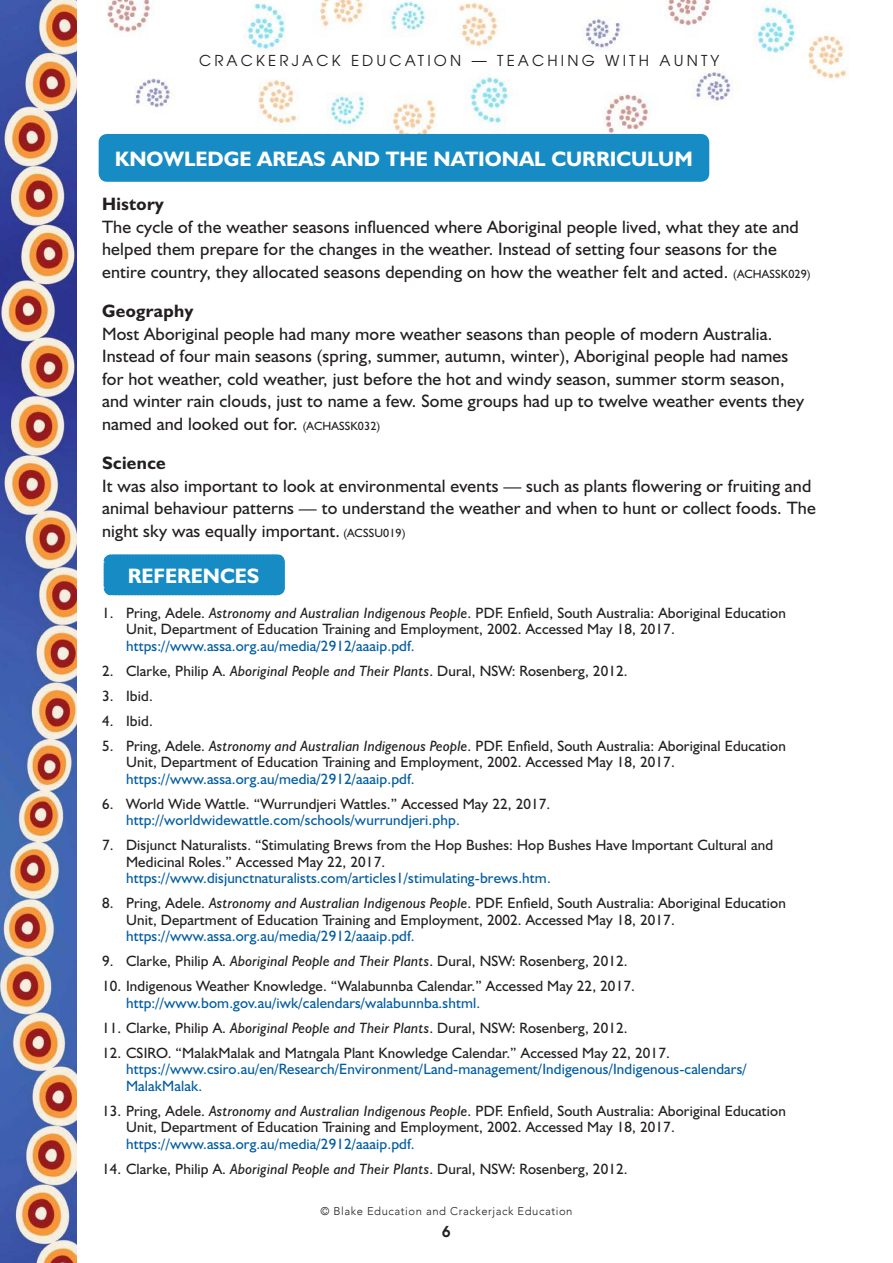
<style>
.page{position:relative;width:893px;height:1263px;background:#fff}
.page>*{position:absolute;margin:0;border:0;box-sizing:border-box;transform-origin:0 0}
.TN_VISUAL_Body{font:700 21px "Humanist 521 BT";color:#fff}
.TN_BODY_head_1{font:700 21px "Humanist 521 BT";color:#fff}
.TN_VISUAL_Body-2{font:18px/22.5px "Humanist 521 BT";letter-spacing:.01em;color:#231f20}
.TN_VISUAL_Body-3{font:700 18px "Humanist 521 BT";letter-spacing:.02em;color:#231f20}
.TN_BODY{font:15px/16.5px "Humanist 521 BT";letter-spacing:.01em;color:#231f20}
.TN_BODY-2{font:15px/16.5px "Humanist 521 BT";letter-spacing:.01em;color:#015ca1}
.t1{font:15px "Avant Garde";letter-spacing:.21em;color:#231f20}
.t2{font:600 15px "Avant Garde";color:#231f20}
.t3{font:300 11.25px "Avenir";letter-spacing:.05em;color:#231f20}
.s1{font-size:12px}
.s2{font-style:italic}
.s3{color:#015ca1}
.s4{color:#231f20}
</style>
<div class="page">
<img style="left:98px;top:0;width:751px;height:146px">
<img style="left:0;top:0;width:77px;height:1263px">
<div style="left:103px;top:554px;width:182px;height:42px;background:#178cc4"></div>
<div style="left:99px;top:134px;width:610px;height:48px;background:#178cc4;border-radius:9px"></div>
<p class="t1" style="left:199px;top:51px;width:522px">CRACKERJACK EDUCATION — TEACHING WITH AUNTY</p>
<p class="TN_VISUAL_Body" style="left:115px;top:146px;width:580px">KNOWLEDGE AREAS AND THE NATIONAL CURRICULUM</p>
<p class="TN_VISUAL_Body-3" style="left:102px;top:193px;width:63px">History</p>
<p class="TN_VISUAL_Body-2" style="left:102px;top:215px;width:710px">The cycle of the weather seasons influenced where Aboriginal people lived, what they ate and helped them prepare for the changes in the weather. Instead of setting four seasons for the entire country, they allocated seasons depending on how the weather felt and acted. <span class="s1">(ACHASSK029)</span></p>
<p class="TN_VISUAL_Body-3" style="left:102px;top:300px;width:93px">Geography</p>
<p class="TN_VISUAL_Body-2" style="left:102px;top:322px;width:704px">Most Aboriginal people had many more weather seasons than people of modern Australia.<br>Instead of four main seasons (spring, summer, autumn, winter), Aboriginal people had names for hot weather, cold weather, just before the hot and windy season, summer storm season, and winter rain clouds, just to name a few. Some groups had up to twelve weather events they named and looked out for. <span class="s1">(ACHASSK032)</span></p>
<p class="TN_VISUAL_Body-3" style="left:102px;top:452px;width:65px">Science</p>
<p class="TN_VISUAL_Body-2" style="left:102px;top:474px;width:715px">It was also important to look at environmental events — such as plants flowering or fruiting and animal behaviour patterns — to understand the weather and when to hunt or collect foods. The night sky was equally important. <span class="s1">(ACSSU019)</span></p>
<p class="TN_BODY_head_1" style="left:128px;top:563px;width:133px">REFERENCES</p>
<p class="TN_BODY" style="left:126px;top:604px;width:661px;text-indent:-24px">1. Pring, Adele. <span class="s2">Astronomy and Australian Indigenous People</span>. PDF. Enfield, South Australia: Aboriginal Education<br>Unit, Department of Education Training and Employment, 2002. Accessed May 18, 2017. <span class="s3">https://www.assa.org.au/media/2912/aaaip.pdf.</span></p>
<p class="TN_BODY" style="left:102px;top:662px;width:527px">2. Clarke, Philip A. <span class="s2">Aboriginal People and Their Plants</span>. Dural, NSW: Rosenberg, 2012.</p>
<p class="TN_BODY" style="left:102px;top:687px;width:52px">3. Ibid.</p>
<p class="TN_BODY" style="left:102px;top:712px;width:52px">4. Ibid.</p>
<p class="TN_BODY" style="left:126px;top:737px;width:661px;text-indent:-24px">5. Pring, Adele. <span class="s2">Astronomy and Australian Indigenous People</span>. PDF. Enfield, South Australia: Aboriginal Education<br>Unit, Department of Education Training and Employment, 2002. Accessed May 18, 2017. <span class="s3">https://www.assa.org.au/media/2912/aaaip.pdf.</span></p>
<p class="TN_BODY" style="left:126px;top:795px;width:426px;text-indent:-24px">6. World Wide Wattle. “Wurrundjeri Wattles.” Accessed May 22, 2017. <span class="s3">http://worldwidewattle.com/schools/wurrundjeri.php.</span></p>
<p class="TN_BODY" style="left:126px;top:837px;width:649px;text-indent:-24px">7. Disjunct Naturalists. “Stimulating Brews from the Hop Bushes: Hop Bushes Have Important Cultural and<br>Medicinal Roles.” Accessed May 22, 2017. <span class="s3">https://www.disjunctnaturalists.com/articles1/stimulating-brews.htm.</span></p>
<p class="TN_BODY" style="left:126px;top:895px;width:661px;text-indent:-24px">8. Pring, Adele. <span class="s2">Astronomy and Australian Indigenous People</span>. PDF. Enfield, South Australia: Aboriginal Education<br>Unit, Department of Education Training and Employment, 2002. Accessed May 18, 2017. <span class="s3">https://www.assa.org.au/media/2912/aaaip.pdf.</span></p>
<p class="TN_BODY" style="left:102px;top:953px;width:527px">9. Clarke, Philip A. <span class="s2">Aboriginal People and Their Plants</span>. Dural, NSW: Rosenberg, 2012.</p>
<p class="TN_BODY" style="left:126px;top:978px;width:510px;text-indent:-24px">10. Indigenous Weather Knowledge. “Walabunnba Calendar.” Accessed May 22, 2017. <span class="s3">http://www.bom.gov.au/iwk/calendars/walabunnba.shtml.</span></p>
<p class="TN_BODY" style="left:102px;top:1019px;width:527px">11. Clarke, Philip A. <span class="s2">Aboriginal People and Their Plants</span>. Dural, NSW: Rosenberg, 2012.</p>
<p class="TN_BODY-2" style="left:126px;top:1044px;width:622px;text-indent:-24px"><span class="s4">12. CSIRO. “MalakMalak and Matngala Plant Knowledge Calendar.” Accessed May 22, 2017. </span>https://www.csiro.au/en/Research/Environment/Land-management/Indigenous/Indigenous-calendars/<br>MalakMalak.</p>
<p class="TN_BODY" style="left:126px;top:1102px;width:661px;text-indent:-24px">13. Pring, Adele. <span class="s2">Astronomy and Australian Indigenous People</span>. PDF. Enfield, South Australia: Aboriginal Education<br>Unit, Department of Education Training and Employment, 2002. Accessed May 18, 2017. <span class="s3">https://www.assa.org.au/media/2912/aaaip.pdf.</span></p>
<p class="TN_BODY" style="left:102px;top:1160px;width:527px">14. Clarke, Philip A. <span class="s2">Aboriginal People and Their Plants</span>. Dural, NSW: Rosenberg, 2012.</p>
<p class="t3" style="left:320px;top:1204px;width:254px">© Blake Education and Crackerjack Education</p>
<p class="t2" style="left:442px;top:1221px;width:10px">6</p>
</div>
